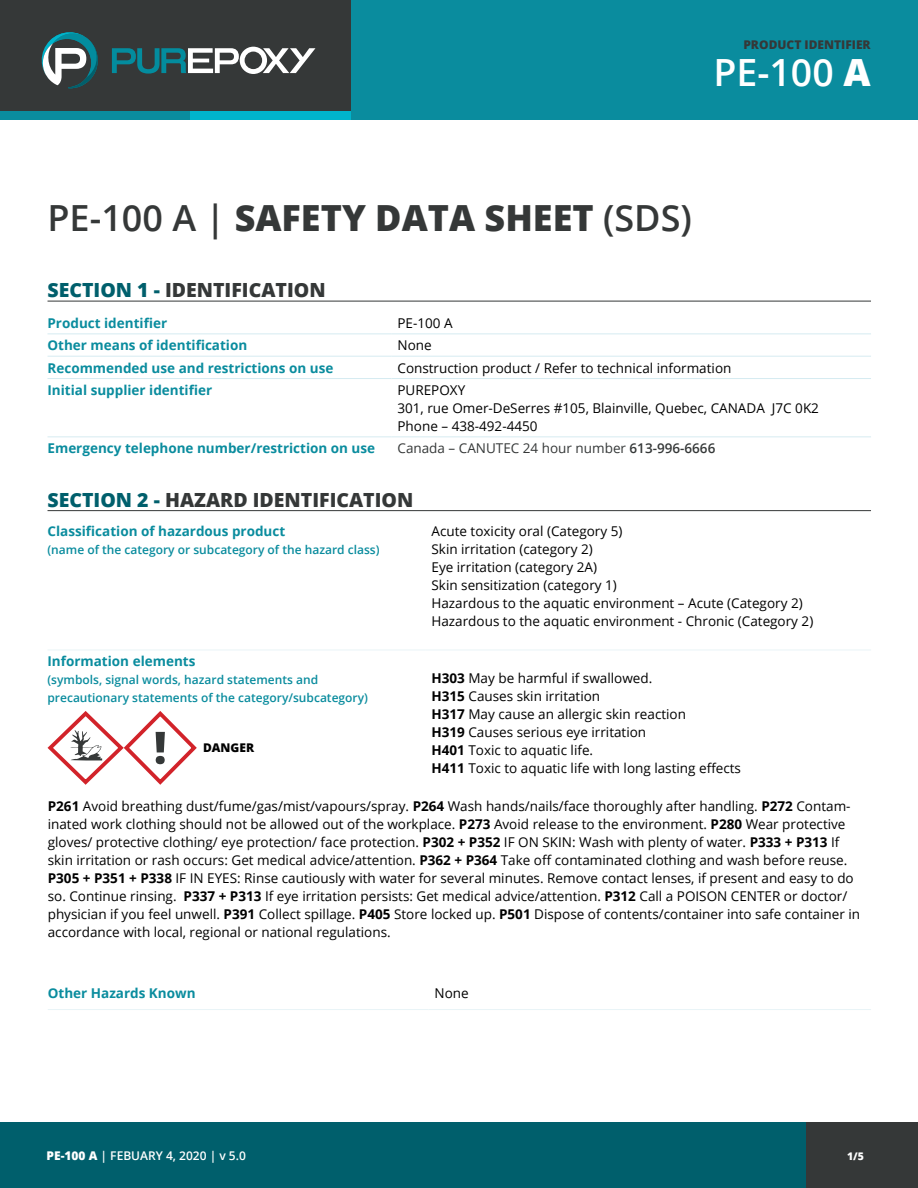
<style>
.page{position:relative;width:918px;height:1188px;background:#fff}
.page>*{position:absolute;margin:0;border:0;box-sizing:border-box;transform-origin:0 0}
.t1{font:600 37.5px "Open Sans";color:#fff}
.t2{font:800 36px "Open Sans";color:#353838}
.t3{font:800 19.5px "Open Sans";color:#353838}
.t4{font:13.5px/18px "Open Sans";color:#000}
.t5{font:700 13.5px "Open Sans";color:#0a8c9e}
.t6{font:13.5px "Open Sans";color:#353838}
.t7{font:600 12px/18px "Open Sans";color:#0a8c9e}
.t8{font:600 12px "Open Sans";color:#fff}
.t9{font:800 12px "Open Sans";color:#353838}
.t10{font:800 12px "Open Sans";color:#000}
.t11{font:800 10.5px "Open Sans";color:#fff}
.s1{font-weight:800}
.s2{font-weight:600}
.s3{color:#005f6c}
.s4{font-weight:700}
</style>
<div class="page">
<div style="left:0;top:0;width:351px;height:111px;background:#353838"></div>
<div style="left:0;top:111px;width:190px;height:9px;background:#0a8c9e"></div>
<div style="left:190px;top:111px;width:161px;height:9px;background:#00b4cc"></div>
<div style="left:351px;top:0;width:567px;height:120px;background:#0a8c9e"></div>
<svg style="left:41px;top:32px;width:57px;height:56px"></svg>
<svg style="left:112px;top:47px;width:203px;height:27px"></svg>
<div style="left:805px;top:1122px;width:113px;height:66px;background:#353838"></div>
<div style="left:84px;top:1122px;width:722px;height:66px;background:#005f6c"></div>
<div style="left:0;top:1122px;width:113px;height:66px;background:#005f6c"></div>
<hr style="left:48px;top:301px;width:823px;height:1px;background:#353838">
<svg style="left:48px;top:334px;width:823px;height:104px"></svg>
<hr style="left:48px;top:436px;width:344px;height:1px;background:#d6ebf1">
<hr style="left:392px;top:436px;width:479px;height:1px;background:#d6ebf1">
<hr style="left:48px;top:378px;width:344px;height:1px;background:#d6ebf1">
<hr style="left:392px;top:378px;width:479px;height:1px;background:#d6ebf1">
<hr style="left:48px;top:333px;width:344px;height:1px;background:#d6ebf1">
<hr style="left:392px;top:333px;width:479px;height:1px;background:#d6ebf1">
<hr style="left:48px;top:356px;width:344px;height:1px;background:#d6ebf1">
<hr style="left:392px;top:356px;width:479px;height:1px;background:#d6ebf1">
<hr style="left:48px;top:510px;width:823px;height:1px;background:#353838">
<hr style="left:48px;top:1009px;width:381px;height:1px;background:#e9f4f7">
<hr style="left:429px;top:1009px;width:442px;height:1px;background:#e9f4f7">
<hr style="left:48px;top:650px;width:378px;height:1px;background:#e9f4f7">
<hr style="left:426px;top:650px;width:445px;height:1px;background:#e9f4f7">
<svg style="left:47px;top:711px;width:150px;height:74px"></svg>
<p class="t9" style="left:743px;top:36px;width:129px">PRODUCT IDENTIFIER</p>
<h1 class="t1" style="left:713px;top:47px;width:159px">PE-100 <span class="s1">A</span></h1>
<h2 class="t2" style="left:48px;top:191px;width:646px"><span class="s2">PE-100 A |</span> SAFETY DATA SHEET <span class="s2">(SDS)</span></h2>
<h3 class="t3" style="left:48px;top:276px;width:280px"><span class="s3">SECTION 1 -</span> IDENTIFICATION</h3>
<p class="t5" style="left:48px;top:313px;width:121px">Product identifier</p>
<p class="t4" style="left:397px;top:314px;width:57px">PE-100 A</p>
<p class="t5" style="left:48px;top:336px;width:201px">Other means of identification</p>
<p class="t4" style="left:397px;top:336px;width:36px">None</p>
<p class="t5" style="left:48px;top:358px;width:287px">Recommended use and restrictions on use</p>
<p class="t4" style="left:397px;top:358px;width:335px">Construction product / Refer to technical information</p>
<p class="t5" style="left:48px;top:380px;width:166px">Initial supplier identifier</p>
<p class="t4" style="left:397px;top:381px;width:423px">PUREPOXY<br>301, rue Omer-DeSerres #105, Blainville, Quebec, CANADA J7C 0K2<br>Phone – 438-492-4450</p>
<p class="t5" style="left:48px;top:439px;width:329px">Emergency telephone number/restriction on use</p>
<p class="t6" style="left:397px;top:439px;width:319px">Canada – CANUTEC 24 hour number <span class="s2">613-996-6666</span></p>
<h3 class="t3" style="left:48px;top:485px;width:367px"><span class="s3">SECTION 2 -</span> HAZARD IDENTIFICATION</h3>
<p class="t5" style="left:48px;top:522px;width:239px">Classification of hazardous product</p>
<p class="t7" style="left:48px;top:540px;width:334px">(name of the category or subcategory of the hazard class)</p>
<p class="t5" style="left:48px;top:652px;width:149px">Information elements</p>
<p class="t7" style="left:48px;top:671px;width:322px">(symbols, signal words, hazard statements and precautionary statements of the category/subcategory)</p>
<p class="t10" style="left:203px;top:738px;width:53px">DANGER</p>
<p class="t4" style="left:432px;top:522px;width:383px">Acute toxicity oral (Category 5)<br>Skin irritation (category 2)<br>Eye irritation (category 2A)<br>Skin sensitization (category 1)<br>Hazardous to the aquatic environment – Acute (Category 2)<br>Hazardous to the aquatic environment - Chronic (Category 2)</p>
<p class="t4" style="left:432px;top:668px;width:311px"><span class="s4">H303</span> May be harmful if swallowed.<br><span class="s4">H315</span> Causes skin irritation<br><span class="s4">H317</span> May cause an allergic skin reaction<br><span class="s4">H319</span> Causes serious eye irritation<br><span class="s4">H401</span> Toxic to aquatic life.<br><span class="s4">H411</span> Toxic to aquatic life with long lasting effects</p>
<p class="t4" style="left:48px;top:797px;width:814px"><span class="s4">P261</span> Avoid breathing dust/fume/gas/mist/vapours/spray. <span class="s4">P264</span> Wash hands/nails/face thoroughly after handling. <span class="s4">P272</span> Contam&shy;inated work clothing should not be allowed out of the workplace. <span class="s4">P273</span> Avoid release to the environment. <span class="s4">P280</span> Wear protective gloves/ protective clothing/ eye protection/ face protection. <span class="s4">P302 + P352</span> IF ON SKIN: Wash with plenty of water. <span class="s4">P333 + P313</span> If skin irritation or rash occurs: Get medical advice/attention. <span class="s4">P362 + P364</span> Take off contaminated clothing and wash before reuse.<br><span class="s4">P305 + P351 + P338</span> IF IN EYES: Rinse cautiously with water for several minutes. Remove contact lenses, if present and easy to do so. Continue rinsing. <span class="s4">P337 + P313</span> If eye irritation persists: Get medical advice/attention. <span class="s4">P312</span> Call a POISON CENTER or doctor/ physician if you feel unwell. <span class="s4">P391</span> Collect spillage. <span class="s4">P405</span> Store locked up. <span class="s4">P501</span> Dispose of contents/container into safe container in accordance with local, regional or national regulations.</p>
<p class="t5" style="left:48px;top:984px;width:149px">Other Hazards Known</p>
<p class="t4" style="left:435px;top:984px;width:36px">None</p>
<p class="t8" style="left:47px;top:1148px;width:201px"><span class="s1">PE-100 A</span> | FEBUARY 4, 2020 | v 5.0</p>
<p class="t11" style="left:847px;top:1148px;width:18px">1/5</p>
</div>
